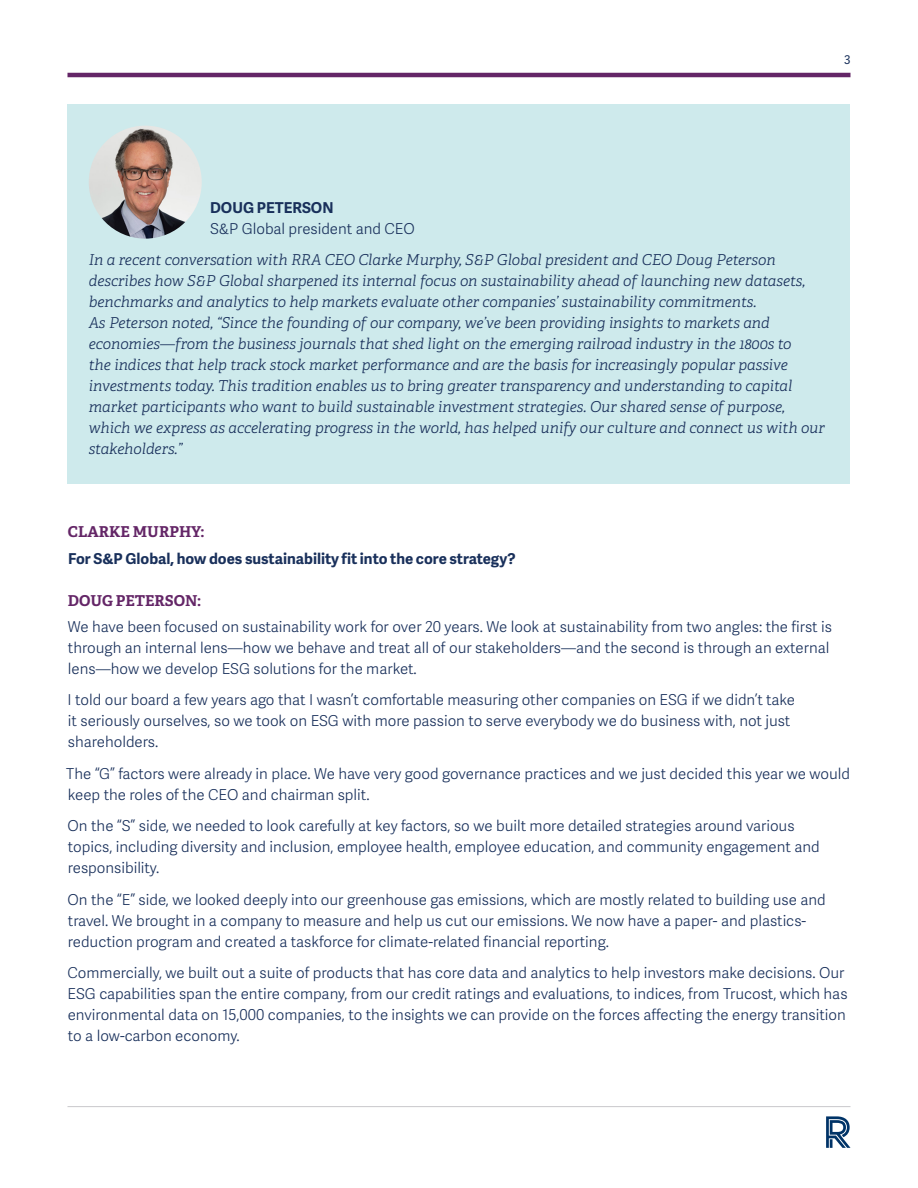
<style>
.page{position:relative;width:918px;height:1188px;background:#fff}
.page>*{position:absolute;margin:0;border:0;box-sizing:border-box;transform-origin:0 0}
.body{font:15px/21px "Adelle Sans Lt";color:#19305b}
.body-2{font:italic 300 15px/21px "Adelle";color:#19305b}
.body-3{font:700 15px "Adelle Sans";color:#19305b}
.header1_purple_1{font:700 15px "Adelle";color:#642667}
.Interview_name{font:700 15px "Adelle Sans";color:#19305b}
.t1{font:12px "Adelle Sans";color:#19305b}
.s1{font-family:"Adelle Sans Lt";font-weight:400;font-style:normal}
</style>
<div class="page">
<svg style="left:826px;top:1116px;width:24px;height:32px"></svg>
<div style="left:68px;top:104px;width:782px;height:380px;background:#ceeaec"></div>
<img style="left:89px;top:126px;width:113px;height:113px;border-radius:56px">
<hr style="left:68px;top:73px;width:782px;height:4px;background:#642667">
<hr style="left:68px;top:1106px;width:782px;height:1px;background:#c9c8cb">
<p class="t1" style="left:844px;top:51px;width:8px">3</p>
<p class="Interview_name" style="left:210px;top:196px;width:125px">DOUG PETERSON</p>
<p class="body" style="left:210px;top:217px;width:206px">S&amp;P Global president and CEO</p>
<p class="body-2" style="left:89px;top:249px;width:738px">In a recent conversation with RRA CEO Clarke Murphy, S&amp;P Global president and CEO Doug Peterson describes how S&amp;P Global sharpened its internal focus on sustainability ahead of launching new datasets, benchmarks and analytics to help markets evaluate other companies’ sustainability commitments.<br>As Peterson noted, “Since the founding of our company, we’ve been providing insights to markets and economies<span class="s1">—</span>from the business journals that shed light on the emerging railroad industry in the 1800s to<br>the indices that help track stock market performance and are the basis for increasingly popular passive investments today. This tradition enables us to bring greater transparency and understanding to capital market participants who want to build sustainable investment strategies. Our shared sense of purpose, which we express as accelerating progress in the world, has helped unify our culture and connect us with our stakeholders.”</p>
<p class="header1_purple_1" style="left:68px;top:521px;width:138px">CLARKE MURPHY:</p>
<p class="body-3" style="left:68px;top:547px;width:449px">For S&amp;P Global, how does sustainability fit into the core strategy?</p>
<p class="header1_purple_1" style="left:68px;top:590px;width:135px">DOUG PETERSON:</p>
<p class="body" style="left:68px;top:616px;width:766px">We have been focused on sustainability work for over 20 years. We look at sustainability from two angles: the first is through an internal lens—how we behave and treat all of our stakeholders—and the second is through an external lens—how we develop ESG solutions for the market.</p>
<p class="body" style="left:68px;top:689px;width:729px">I told our board a few years ago that I wasn’t comfortable measuring other companies on ESG if we didn’t take it seriously ourselves, so we took on ESG with more passion to serve everybody we do business with, not just shareholders.</p>
<p class="body" style="left:66px;top:763px;width:785px">The “G” factors were already in place. We have very good governance practices and we just decided this year we would keep the roles of the CEO and chairman split.</p>
<p class="body" style="left:68px;top:815px;width:754px">On the “S” side, we needed to look carefully at key factors, so we built more detailed strategies around various topics, including diversity and inclusion, employee health, employee education, and community engagement and responsibility.</p>
<p class="body" style="left:68px;top:889px;width:760px">On the “E” side, we looked deeply into our greenhouse gas emissions, which are mostly related to building use and travel. We brought in a company to measure and help us cut our emissions. We now have a paper- and plastics&shy;reduction program and created a taskforce for climate-related financial reporting.</p>
<p class="body" style="left:68px;top:962px;width:781px">Commercially, we built out a suite of products that has core data and analytics to help investors make decisions. Our ESG capabilities span the entire company, from our credit ratings and evaluations, to indices, from Trucost, which has environmental data on 15,000 companies, to the insights we can provide on the forces affecting the energy transition to a low-carbon economy.</p>
</div>
